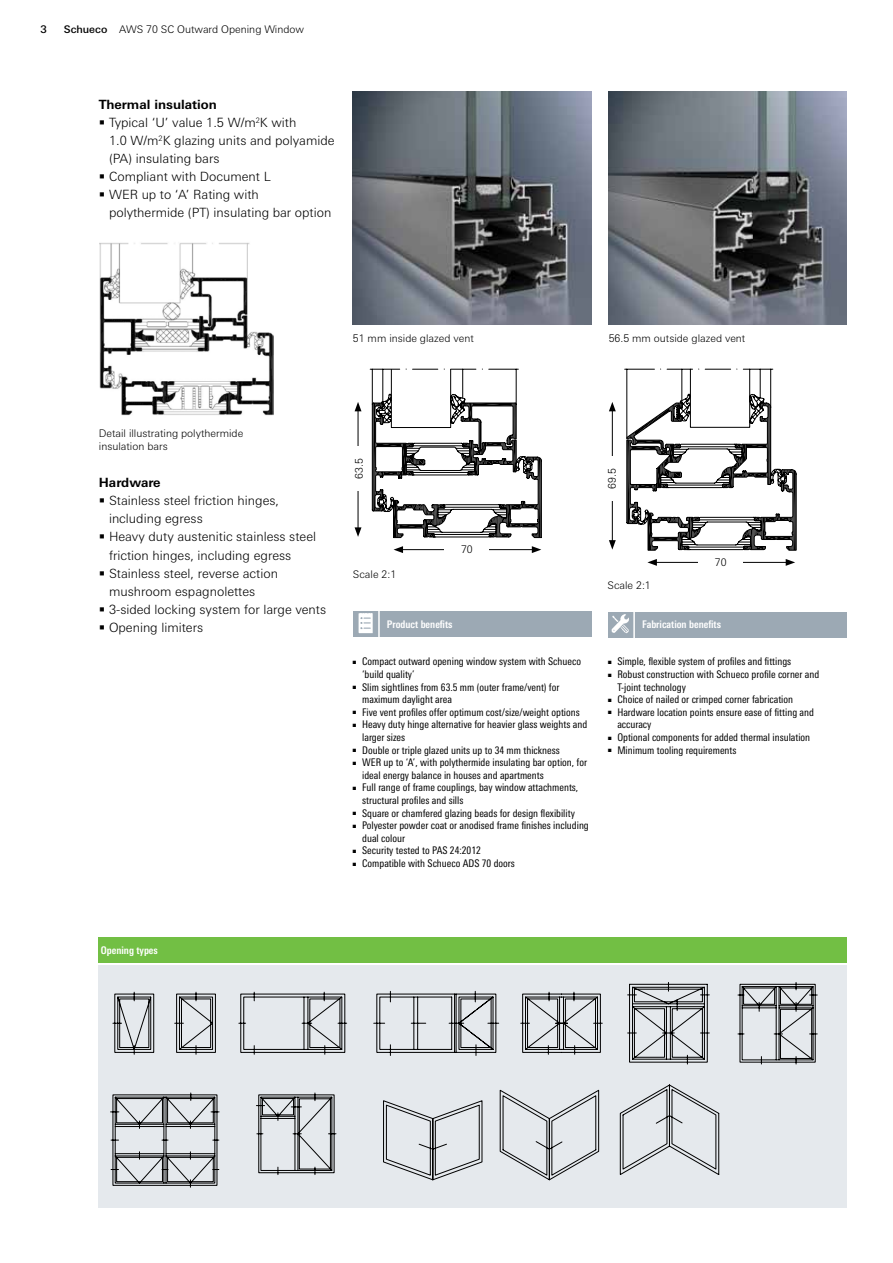
<style>
.page{position:relative;width:893px;height:1263px;background:#fff}
.page>*{position:absolute;margin:0;border:0;box-sizing:border-box;transform-origin:0 0}
.t1{font:300 12.75px/18px "Univers For Schueco 330";color:#000}
.t2{font:700 12.75px "Univers For Schueco 630";color:#000}
.t3{font:condensed 10.5px/12.6px "LT Univers";color:#000}
.t4{font:300 10.5px/13.5px "Univers For Schueco 330";color:#000}
.t5{font:700 condensed 10.5px "LT Univers";color:#fff}
.t6{font:10.5px "Univers For Schueco 530 Med";color:#000}
.t7{font:4.5px "Monotype Sorts";color:#000}
.s1{font-family:"Univers For Schueco 530 Med";font-weight:400}
</style>
<div class="page">
<img style="left:608px;top:91px;width:238px;height:234px">
<div style="left:353px;top:611px;width:238px;height:26px;background:#9ca9b4"></div>
<hr style="left:378px;top:611px;width:2px;height:27px;background:#fff">
<div style="left:608px;top:612px;width:238px;height:25px;background:#9ca9b4"></div>
<hr style="left:633px;top:611px;width:2px;height:27px;background:#fff">
<div style="left:98px;top:937px;width:748px;height:26px;background:#72bf44"></div>
<div style="left:98px;top:965px;width:748px;height:242px;background:#e5e9ed"></div>
<svg style="left:112px;top:982px;width:705px;height:82px"></svg>
<svg style="left:110px;top:1084px;width:610px;height:104px"></svg>
<img style="left:353px;top:91px;width:238px;height:234px">
<hr style="left:401px;top:549px;width:133px;height:1px;background:#000">
<svg style="left:394px;top:546px;width:9px;height:7px"></svg>
<svg style="left:532px;top:546px;width:9px;height:7px"></svg>
<div style="left:445px;top:545px;width:44px;height:14px;background:#fff"></div>
<hr style="left:654px;top:562px;width:134px;height:1px;background:#000">
<svg style="left:647px;top:559px;width:10px;height:7px"></svg>
<svg style="left:786px;top:559px;width:9px;height:7px"></svg>
<div style="left:698px;top:558px;width:45px;height:14px;background:#fff"></div>
<svg style="left:354px;top:369px;width:188px;height:169px"></svg>
<div style="left:355px;top:446px;width:14px;height:45px;background:#fff"></div>
<svg style="left:609px;top:369px;width:188px;height:182px"></svg>
<div style="left:608px;top:456px;width:14px;height:45px;background:#fff"></div>
<img style="left:100px;top:242px;width:173px;height:174px">
<img style="left:611px;top:612px;width:23px;height:24px">
<img style="left:358px;top:611px;width:22px;height:25px">
<p class="t6" style="left:40px;top:23px;width:8px">3</p>
<p class="t4" style="left:64px;top:23px;width:242px"><span class="s1">Schueco</span> AWS 70 SC Outward Opening Window</p>
<p class="t2" style="left:99px;top:97px;width:119px">Thermal insulation</p>
<p class="t1" style="left:109px;top:114px;width:227px;text-indent:-10px">• Typical ‘U’ value 1.5 W/m<sup>2</sup>K with<br>1.0 W/m<sup>2</sup>K glazing units and polyamide (PA) insulating bars</p>
<p class="t1" style="left:99px;top:168px;width:173px">• Compliant with Document L</p>
<p class="t1" style="left:109px;top:186px;width:224px;text-indent:-10px">• WER up to ‘A’ Rating with polythermide (PT) insulating bar option</p>
<p class="t4" style="left:99px;top:426px;width:146px">Detail illustrating polythermide insulation bars</p>
<p class="t4" style="left:353px;top:332px;width:122px">51 mm inside glazed vent</p>
<p class="t4" style="left:609px;top:332px;width:138px">56.5 mm outside glazed vent</p>
<p class="t4" style="left:352px;top:479px;width:22px;rotate:-90deg">63.5</p>
<p class="t2" style="left:99px;top:475px;width:63px">Hardware</p>
<p class="t4" style="left:605px;top:489px;width:22px;rotate:-90deg">69.5</p>
<p class="t1" style="left:109px;top:492px;width:172px;text-indent:-10px">• Stainless steel friction hinges, including egress</p>
<p class="t1" style="left:109px;top:528px;width:209px;text-indent:-10px">• Heavy duty austenitic stainless steel friction hinges, including egress</p>
<p class="t1" style="left:109px;top:564px;width:171px;text-indent:-10px">• Stainless steel, reverse action mushroom espagnolettes</p>
<p class="t1" style="left:99px;top:600px;width:229px">• 3-sided locking system for large vents</p>
<p class="t1" style="left:99px;top:618px;width:106px">• Opening limiters</p>
<p class="t4" style="left:461px;top:543px;width:13px">70</p>
<p class="t4" style="left:715px;top:555px;width:13px">70</p>
<p class="t4" style="left:353px;top:567px;width:45px">Scale 2:1</p>
<p class="t4" style="left:607px;top:579px;width:45px">Scale 2:1</p>
<p class="t5" style="left:387px;top:617px;width:67px">Product benefits</p>
<p class="t5" style="left:642px;top:618px;width:80px">Fabrication benefits</p>
<p class="t7" style="left:608px;top:660px;width:5px">N</p>
<p class="t3" style="left:617px;top:655px;width:175px">Simple, flexible system of profiles and fittings</p>
<p class="t7" style="left:608px;top:673px;width:5px">N</p>
<p class="t3" style="left:617px;top:668px;width:204px">Robust construction with Schueco profile corner and<br>T-joint technology</p>
<p class="t7" style="left:608px;top:698px;width:5px">N</p>
<p class="t3" style="left:617px;top:693px;width:177px">Choice of nailed or crimped corner fabrication</p>
<p class="t7" style="left:608px;top:711px;width:5px">N</p>
<p class="t3" style="left:617px;top:706px;width:198px">Hardware location points ensure ease of fitting and accuracy</p>
<p class="t7" style="left:608px;top:736px;width:5px">N</p>
<p class="t3" style="left:617px;top:731px;width:194px">Optional components for added thermal insulation</p>
<p class="t7" style="left:608px;top:748px;width:5px">N</p>
<p class="t3" style="left:617px;top:743px;width:121px">Minimum tooling requirements</p>
<p class="t7" style="left:353px;top:660px;width:5px">N</p>
<p class="t3" style="left:362px;top:655px;width:220px">Compact outward opening window system with Schueco ‘build quality’</p>
<p class="t7" style="left:353px;top:685px;width:5px">N</p>
<p class="t3" style="left:362px;top:680px;width:199px">Slim sightlines from 63.5 mm (outer frame/vent) for maximum daylight area</p>
<p class="t7" style="left:353px;top:711px;width:5px">N</p>
<p class="t3" style="left:362px;top:706px;width:219px">Five vent profiles offer optimum cost/size/weight options</p>
<p class="t7" style="left:353px;top:723px;width:5px">N</p>
<p class="t3" style="left:362px;top:718px;width:226px">Heavy duty hinge alternative for heavier glass weights and larger sizes</p>
<p class="t7" style="left:353px;top:748px;width:5px">N</p>
<p class="t3" style="left:362px;top:743px;width:199px">Double or triple glazed units up to 34 mm thickness</p>
<p class="t7" style="left:353px;top:761px;width:5px">N</p>
<p class="t3" style="left:362px;top:756px;width:226px">WER up to ‘A’, with polythermide insulating bar option, for ideal energy balance in houses and apartments</p>
<p class="t7" style="left:353px;top:786px;width:5px">N</p>
<p class="t3" style="left:362px;top:781px;width:218px">Full range of frame couplings, bay window attachments, structural profiles and sills</p>
<p class="t7" style="left:353px;top:811px;width:5px">N</p>
<p class="t3" style="left:362px;top:806px;width:214px">Square or chamfered glazing beads for design flexibility</p>
<p class="t7" style="left:353px;top:824px;width:5px">N</p>
<p class="t3" style="left:362px;top:819px;width:228px">Polyester powder coat or anodised frame finishes including dual colour</p>
<p class="t7" style="left:353px;top:849px;width:5px">N</p>
<p class="t3" style="left:362px;top:844px;width:120px">Security tested to PAS 24:2012</p>
<p class="t7" style="left:353px;top:862px;width:5px">N</p>
<p class="t3" style="left:362px;top:857px;width:154px">Compatible with Schueco ADS 70 doors</p>
<p class="t5" style="left:101px;top:944px;width:59px">Opening types</p>
</div>
